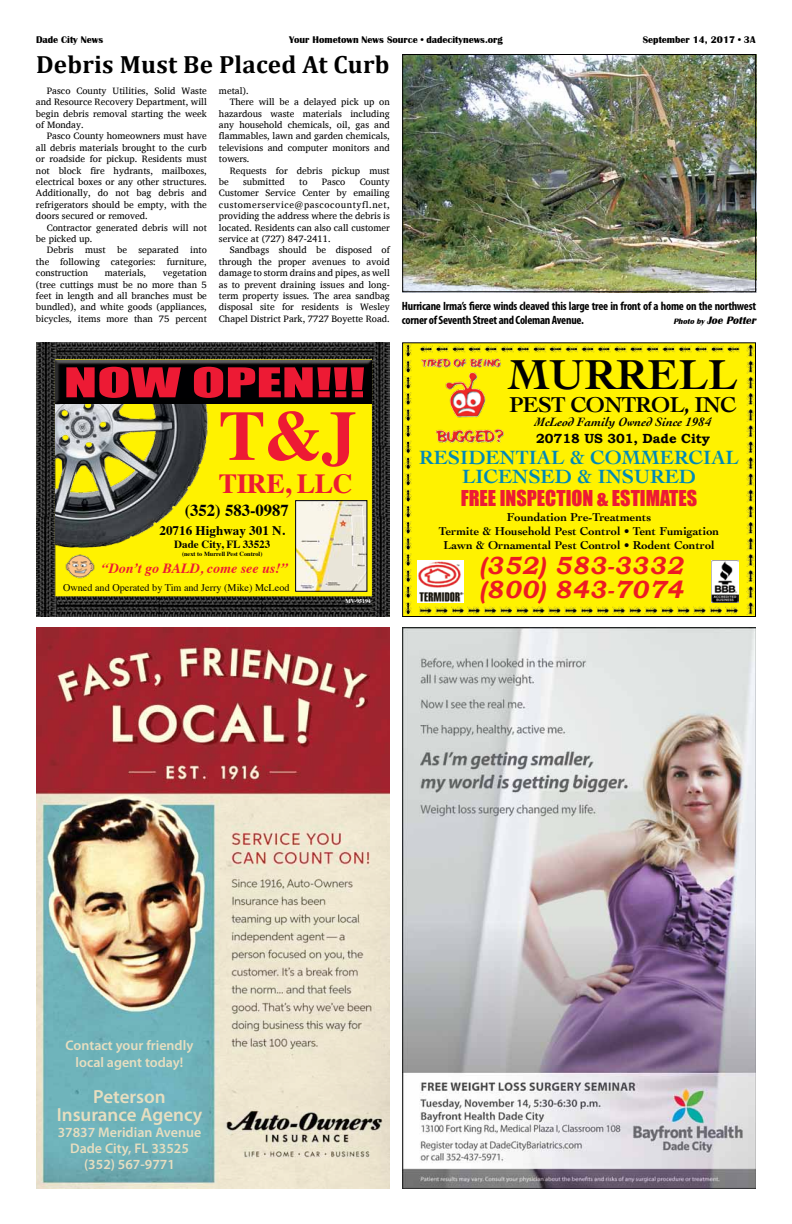
<style>
.page{position:relative;width:792px;height:1224px;background:#fff}
.page>*{position:absolute;margin:0;border:0;box-sizing:border-box;transform-origin:0 0}
.t1{font:700 70.4px "Times";color:#ed1a34}
.t2{font:700 43.9px "Cochin";color:#000}
.t3{font:37.9px "Impact";color:#ed1a34;scale:1.63 1}
.t4{font:700 27.6px "Times";letter-spacing:-.02em;color:#ed1a34}
.t5{font:700 25px "Cambria";letter-spacing:.01em;color:#000}
.t6{font:italic 700 24.8px/23.5px "Bookman Old Style";letter-spacing:.02em;color:#ed1b23}
.t7{font:700 22.5px "Cochin";letter-spacing:-.03em;color:#000}
.t8{font:700 20.1px/18.2px "Cochin";color:#0089b7;text-align:center}
.t9{font:20.1px "Impact";color:#ed1a34}
.t10{font:600 19px/18px "Myriad Pro";color:#e7dec0;text-align:center}
.t11{font:700 16.7px "Times";color:#000002}
.t12{font:600 14px/16px "Myriad Pro";color:#e7dec0;text-align:center}
.t13{font:italic 700 14px "Times";color:#ed1a34}
.t14{font:700 13.2px "Bookman Old Style";color:#000}
.t15{font:700 13.1px "Times";color:#000002}
.t16{font:italic 700 12.7px "Cochin";color:#000}
.t17{font:700 condensed 12px/14px "Myriad Pro";letter-spacing:-.02em;color:#000}
.t18{font:700 12px/14.4px "Cochin";color:#000;text-align:center}
.t19{font:italic 700 11px "Britannic";color:#000}
.t20{font:700 11px "Times";color:#000002}
.t21{font:10.2px "Times";color:#000002}
.t22{font:700 10px "Britannic";color:#000}
.t23{font:9.5px/11.4px "Charis SIL";color:#000;text-align:justify}
.t24{font:700 6.3px "Times";color:#000002}
.t25{font:700 5.8px "Times";color:#fff}
.s1{font-size:8px}
</style>
<div class="page">
<div style="left:403px;top:343px;width:353px;height:273px;background:#fff200"></div>
<div style="left:402px;top:342px;width:354px;height:275px;border:1px solid #000"></div>
<img style="left:421px;top:358px;width:83px;height:85px">
<img style="left:418px;top:560px;width:45px;height:43px">
<img style="left:712px;top:560px;width:26px;height:43px">
<img style="left:404px;top:345px;width:8px;height:271px">
<img style="left:746px;top:343px;width:8px;height:272px">
<img style="left:420px;top:345px;width:319px;height:8px">
<img style="left:419px;top:606px;width:320px;height:8px">
<img style="left:36px;top:627px;width:354px;height:561px">
<img style="left:402px;top:627px;width:354px;height:561px">
<img style="left:404px;top:56px;width:350px;height:234px">
<div style="left:402px;top:54px;width:354px;height:238px;border:1px solid #000"></div>
<img style="left:36px;top:342px;width:354px;height:275px">
<img style="left:62px;top:554px;width:36px;height:25px">
<div style="left:54px;top:360px;width:318px;height:46px;background:#000"></div>
<img style="left:55px;top:404px;width:158px;height:149px">
<img style="left:295px;top:500px;width:72px;height:92px">
<p class="t22" style="left:36px;top:34px;width:69px">Dade City News</p>
<p class="t22" style="left:289px;top:34px;width:215px">Your Hometown News Source • dadecitynews.org</p>
<p class="t22" style="left:643px;top:34px;width:114px">September 14, 2017 • 3A</p>
<h3 class="t5" style="left:36px;top:47px;width:355px">Debris Must Be Placed At Curb</h3>
<p class="t23" style="left:36px;top:85px;width:172px;text-indent:11px">Pasco County Utilities, Solid Waste and Resource Recovery Department, will begin debris removal starting the week of Monday.</p>
<p class="t23" style="left:36px;top:130px;width:172px;text-indent:11px">Pasco County homeowners must have all debris materials brought to the curb or roadside for pickup. Residents must not block fire hydrants, mailboxes, electrical boxes or any other structures.<br>Additionally, do not bag debris and refrigerators should be empty, with the doors secured or removed.</p>
<p class="t23" style="left:36px;top:222px;width:172px;text-indent:11px">Contractor generated debris will not be picked up.</p>
<p class="t23" style="left:36px;top:244px;width:172px;text-indent:11px">Debris must be separated into the following categories: furniture, construction</p>
<p class="t23" style="left:219px;top:85px;width:31px">metal).</p>
<p class="t23" style="left:230px;top:96px;width:162px">There will be a delayed pick up on</p>
<p class="t23" style="left:219px;top:108px;width:172px">hazardous waste materials including</p>
<p class="t23" style="left:219px;top:119px;width:172px">any household chemicals, oil, gas and</p>
<p class="t23" style="left:219px;top:130px;width:172px">flammables, lawn and garden chemicals,</p>
<p class="t23" style="left:219px;top:142px;width:172px">televisions and computer monitors and</p>
<p class="t23" style="left:219px;top:153px;width:32px">towers.</p>
<p class="t23" style="left:230px;top:165px;width:162px">Requests for debris pickup must</p>
<p class="t23" style="left:219px;top:176px;width:11px">be</p>
<p class="t23" style="left:243px;top:176px;width:43px">submitted</p>
<p class="t23" style="left:299px;top:176px;width:10px">to</p>
<p class="t23" style="left:322px;top:176px;width:25px">Pasco</p>
<p class="t23" style="left:219px;top:176px;width:172px;text-indent:141px">County Customer Service Center by emailing customerservice@pascocountyfl.net, providing the address where the debris is located. Residents can also call customer service at (727) 847-2411.</p>
<p class="t23" style="left:219px;top:244px;width:172px;text-indent:11px">Sandbags should be disposed of through the proper avenues to avoid damage to storm drains and pipes, as well as to prevent draining issues and long&shy;term property issues. The area sandbag disposal site for residents is Wesley Chapel District Park, 7727 Boyette Road.</p>
<p class="t23" style="left:105px;top:267px;width:43px">materials,</p>
<p class="t23" style="left:36px;top:267px;width:172px;text-indent:127px">vegetation (tree cuttings must be no more than 5 feet in length and all branches must be bundled), and white goods (appliances, bicycles, items more than 75 percent</p>
<p class="t17" style="left:402px;top:298px;width:356px">Hurricane Irma’s fierce winds cleaved this large tree in front of a home on the northwest corner of Seventh Street and Coleman Avenue.</p>
<p class="t19" style="left:673px;top:314px;width:87px"><span class="s1">Photo by</span> Joe Potter</p>
<h3 class="t3" style="left:64px;top:353px;width:186px">NOW OPEN!!!</h3>
<h1 class="t1" style="left:219px;top:369px;width:139px">T&amp;J</h1>
<h3 class="t4" style="left:219px;top:457px;width:135px">TIRE, LLC</h3>
<h3 class="t15" style="left:159px;top:518px;width:127px">20716 Highway 301 N.</h3>
<p class="t20" style="left:174px;top:534px;width:97px">Dade City, FL 33523</p>
<p class="t24" style="left:182px;top:548px;width:82px">(next to Murrell Pest Control)</p>
<h3 class="t13" style="left:102px;top:556px;width:187px">“Don’t go BALD, come see us!”</h3>
<h3 class="t11" style="left:185px;top:495px;width:106px">(352) 583-0987</h3>
<p class="t21" style="left:63px;top:578px;width:228px">Owned and Operated by Tim and Jerry (Mike) McLeod</p>
<p class="t25" style="left:345px;top:596px;width:27px">MV-95194</p>
<h2 class="t2" style="left:508px;top:349px;width:231px">MURRELL</h2>
<h3 class="t7" style="left:509px;top:391px;width:229px">PEST CONTROL, INC</h3>
<h3 class="t16" style="left:535px;top:415px;width:177px">McLeod Family Owned Since 1984</h3>
<h3 class="t8" style="left:419px;top:449px;width:321px">RESIDENTIAL &amp; COMMERCIAL<br>LICENSED &amp; INSURED</h3>
<h3 class="t9" style="left:461px;top:482px;width:238px">FREE INSPECTION &amp; ESTIMATES</h3>
<h3 class="t14" style="left:536px;top:430px;width:175px">20718 US 301, Dade City</h3>
<p class="t18" style="left:439px;top:509px;width:282px">Foundation Pre-Treatments<br>Termite &amp; Household Pest Control • Tent Fumigation<br>Lawn &amp; Ornamental Pest Control • Rodent Control</p>
<h3 class="t6" style="left:479px;top:554px;width:205px">(352) 583-3332 (800) 843-7074</h3>
<h3 class="t12" style="left:66px;top:1037px;width:129px;line-height:16.8px">Contact your friendly local agent today!</h3>
<h3 class="t10" style="left:57px;top:1087px;width:147px">Peterson<br>Insurance Agency</h3>
<h3 class="t12" style="left:58px;top:1124px;width:145px">37837 Meridian Avenue<br>Dade City, FL 33525 (352) 567-9771</h3>
</div>
